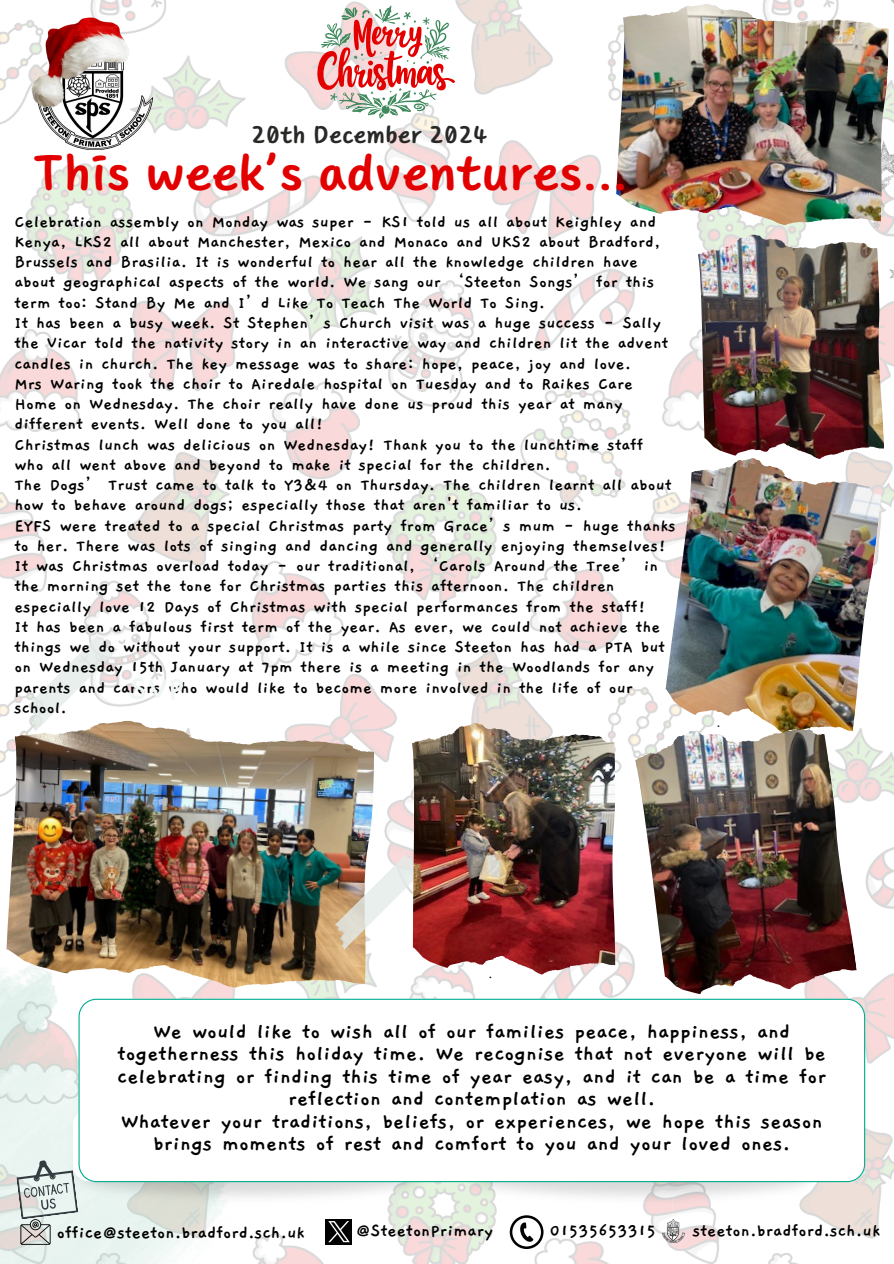
<style>
.page{position:relative;width:894px;height:1264px;background:#fff}
.page>*{position:absolute;margin:0;border:0;box-sizing:border-box;transform-origin:0 0}
.t1{font:700 49.8px "Core Narae Pro";color:#e20000}
.t2{font:700 24px "Core Narae Pro";color:#272926}
.t3{font:700 23.4px/22.5px "Gaegu";color:#000;text-align:center}
.t4{font:700 19.5px "Gaegu";color:#000}
.t5{font:19.5px "Core Bandi Face";color:#272926}
.t6{font:700 18.75px/20.2px "Gaegu";color:#000}
.t7{font:18px "Core Bandi Face";color:#000}
</style>
<div class="page">
<img style="left:0;top:0;width:893px;height:1263px">
<img style="left:0;top:793px;width:290px;height:470px">
<img style="left:458px;top:1182px;width:364px;height:23px">
<svg style="left:78px;top:998px;width:786px;height:184px"></svg>
<img style="left:37px;top:29px;width:115px;height:120px">
<img style="left:6px;top:740px;width:278px;height:247px">
<svg style="left:18px;top:632px;width:100px;height:99px"></svg>
<img style="left:82px;top:787px;width:330px;height:163px">
<img style="left:662px;top:1219px;width:22px;height:23px">
<svg style="left:16px;top:1108px;width:413px;height:136px"></svg>
<img style="left:325px;top:1218px;width:26px;height:26px">
<svg style="left:509px;top:1215px;width:34px;height:33px"></svg>
<img style="left:768px;top:48px;width:125px;height:281px">
<svg style="left:853px;top:0;width:40px;height:49px"></svg>
<img style="left:616px;top:20px;width:205px;height:205px">
<img style="left:698px;top:257px;width:145px;height:202px">
<img style="left:635px;top:763px;width:179px;height:231px">
<img style="left:412px;top:746px;width:157px;height:228px">
<img style="left:31px;top:17px;width:98px;height:90px">
<img style="left:665px;top:476px;width:144px;height:257px">
<svg style="left:313px;top:5px;width:142px;height:114px"></svg>
<svg style="left:130px;top:677px;width:54px;height:23px"></svg>
<p class="t2" style="left:251px;top:120px;width:238px">20th December 2024</p>
<p class="t1" style="left:33px;top:142px;width:596px">This week’s adventures...</p>
<p class="t6" style="left:14px;top:212px;width:647px">Celebration assembly on Monday was super - KS1 told us all about Keighley and Kenya, LKS2 all about Manchester, Mexico and Monaco and UKS2 about Bradford, Brussels and Brasilia. It is wonderful to hear all the knowledge children have about geographical aspects of the world. We sang our ‘Steeton Songs’ for this term too: Stand By Me and I’d Like To Teach The World To Sing.</p>
<p class="t6" style="left:14px;top:313px;width:655px">It has been a busy week. St Stephen’s Church visit was a huge success - Sally the Vicar told the nativity story in an interactive way and children lit the advent candles in church. The key message was to share: hope, peace, joy and love.</p>
<h3 class="t6" style="left:14px;top:374px;width:620px">Mrs Waring took the choir to Airedale hospital on Tuesday and to Raikes Care<br>Home on Wednesday. The choir really have done us proud this year at many different events. Well done to you all!</h3>
<h1 class="t6" style="left:14px;top:434px;width:630px">Christmas lunch was delicious on Wednesday! Thank you to the lunchtime staff who all went above and beyond to make it special for the children.</h1>
<p class="t6" style="left:14px;top:475px;width:658px">The Dogs’ Trust came to talk to Y3&amp;4 on Thursday. The children learnt all about how to behave around dogs; especially those that aren't familiar to us.</p>
<p class="t6" style="left:14px;top:515px;width:662px">EYFS were treated to a special Christmas party from Grace’s mum - huge thanks to her. There was lots of singing and dancing and generally enjoying themselves!</p>
<p class="t6" style="left:14px;top:556px;width:645px">It was Christmas overload today - our traditional, ‘Carols Around the Tree’ in the morning set the tone for Christmas parties this afternoon. The children especially love 12 Days of Christmas with special performances from the staff!</p>
<p class="t6" style="left:14px;top:617px;width:652px">It has been a fabulous first term of the year. As ever, we could not achieve the things we do without your support. It is a while since Steeton has had a PTA but on Wednesday 15th January at 7pm there is a meeting in the Woodlands for any parents and carers who would like to become more involved in the life of our school.</p>
<p class="t5" style="left:716px;top:711px;width:5px">.</p>
<p class="t7" style="left:488px;top:964px;width:5px">.</p>
<p class="t3" style="left:117px;top:1020px;width:710px">We would like to wish all of our families peace, happiness, and togetherness this holiday time. We recognise that not everyone will be celebrating or finding this time of year easy, and it can be a time for reflection and contemplation as well.<br>Whatever your traditions, beliefs, or experiences, we hope this season brings moments of rest and comfort to you and your loved ones.</p>
<p class="t4" style="left:57px;top:1222px;width:249px">office@steeton.bradford.sch.uk</p>
<p class="t4" style="left:356px;top:1220px;width:139px">@SteetonPrimary</p>
<p class="t4" style="left:549px;top:1220px;width:108px">01535653315</p>
<p class="t4" style="left:692px;top:1220px;width:189px">steeton.bradford.sch.uk</p>
</div>
